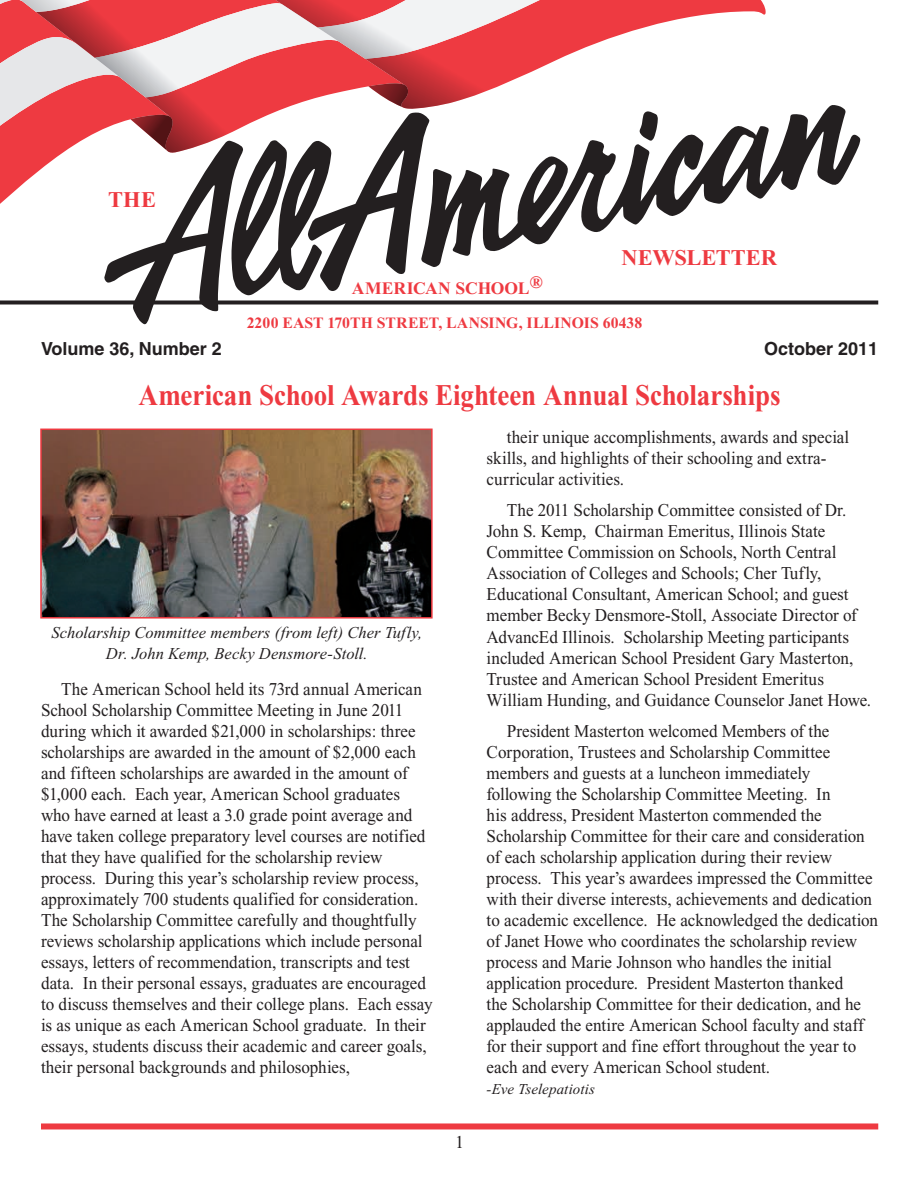
<style>
.page{position:relative;width:917px;height:1188px;background:#fff}
.page>*{position:absolute;margin:0;border:0;box-sizing:border-box;transform-origin:0 0}
.t1{font:700 30px "Times";letter-spacing:-.005em;color:#ee3a41;scale:.9 1}
.t2{font:700 22.5px "Times New Roman";letter-spacing:-.005em;color:#ee3a41}
.t3{font:18px/21px "Times";color:#231f20;scale:.95 1}
.t4{font:700 18px "Helvetica";color:#231f20}
.t5{font:18px "Times";color:#231f20}
.t6{font:700 17.55px "Times New Roman";color:#ee3a41}
.t7{font:italic 16.5px/21px "Times";color:#231f20;text-align:center}
.t8{font:700 15.75px "Times New Roman";color:#ee3a41}
.t9{font:italic 15px "Times";color:#231f20}
</style>
<div class="page">
<div style="left:41px;top:1123px;width:837px;height:6px;background:#ee3a41"></div>
<svg style="left:615px;top:105px;width:245px;height:120px"></svg>
<svg style="left:615px;top:300px;width:263px;height:4px"></svg>
<svg style="left:615px;top:0;width:150px;height:109px"></svg>
<img style="left:43px;top:431px;width:386px;height:184px">
<div style="left:40px;top:428px;width:392px;height:190px;border:2px solid #ee3a41"></div>
<svg style="left:0;top:0;width:615px;height:325px"></svg>
<p class="t2" style="left:108px;top:187px;width:49px">THE</p>
<p class="t2" style="left:621px;top:245px;width:157px">NEWSLETTER</p>
<p class="t6" style="left:352px;top:278px;width:192px">AMERICAN SCHOOL®</p>
<p class="t8" style="left:247px;top:314px;width:397px">2200 EAST 170TH STREET, LANSING, ILLINOIS 60438</p>
<p class="t4" style="left:41px;top:338px;width:182px">Volume 36, Number 2</p>
<p class="t4" style="left:764px;top:338px;width:116px">October 2011</p>
<h1 class="t1" style="left:139px;top:379px;width:715px">American School Awards Eighteen Annual Scholarships</h1>
<p class="t7" style="left:51px;top:622px;width:372px">Scholarship Committee members (from left) Cher Tufly,<br>Dr. John Kemp, Becky Densmore-Stoll.</p>
<p class="t3" style="left:41px;top:679px;width:414px;text-indent:20px">The American School held its 73rd annual American School Scholarship Committee Meeting in June 2011 during which it awarded $21,000 in scholarships: three scholarships are awarded in the amount of $2,000 each and fifteen scholarships are awarded in the amount of $1,000 each. Each year, American School graduates who have earned at least a 3.0 grade point average and have taken college preparatory level courses are notified that they have qualified for the scholarship review process. During this year’s scholarship review process, approximately 700 students qualified for consideration.<br>The Scholarship Committee carefully and thoughtfully reviews scholarship applications which include personal essays, letters of recommendation, transcripts and test data. In their personal essays, graduates are encouraged to discuss themselves and their college plans. Each essay is as unique as each American School graduate. In their essays, students discuss their academic and career goals, their personal backgrounds and philosophies,</p>
<p class="t5" style="left:455px;top:1132px;width:10px">1</p>
<p class="t3" style="left:486px;top:427px;width:383px;text-indent:20px">their unique accomplishments, awards and special skills, and highlights of their schooling and extra&shy;curricular activities.</p>
<p class="t3" style="left:486px;top:500px;width:406px;text-indent:20px">The 2011 Scholarship Committee consisted of Dr.<br>John S. Kemp, Chairman Emeritus, Illinois State Committee Commission on Schools, North Central Association of Colleges and Schools; Cher Tufly, Educational Consultant, American School; and guest member Becky Densmore-Stoll, Associate Director of AdvancEd Illinois. Scholarship Meeting participants included American School President Gary Masterton, Trustee and American School President Emeritus William Hunding, and Guidance Counselor Janet Howe.</p>
<p class="t3" style="left:486px;top:721px;width:413px;text-indent:20px">President Masterton welcomed Members of the Corporation, Trustees and Scholarship Committee members and guests at a luncheon immediately following the Scholarship Committee Meeting. In<br>his address, President Masterton commended the Scholarship Committee for their care and consideration of each scholarship application during their review process. This year’s awardees impressed the Committee with their diverse interests, achievements and dedication to academic excellence. He acknowledged the dedication of Janet Howe who coordinates the scholarship review process and Marie Johnson who handles the initial application procedure. President Masterton thanked<br>the Scholarship Committee for their dedication, and he applauded the entire American School faculty and staff for their support and fine effort throughout the year to each and every American School student.</p>
<p class="t9" style="left:486px;top:1081px;width:110px">-Eve Tselepatiotis</p>
</div>
